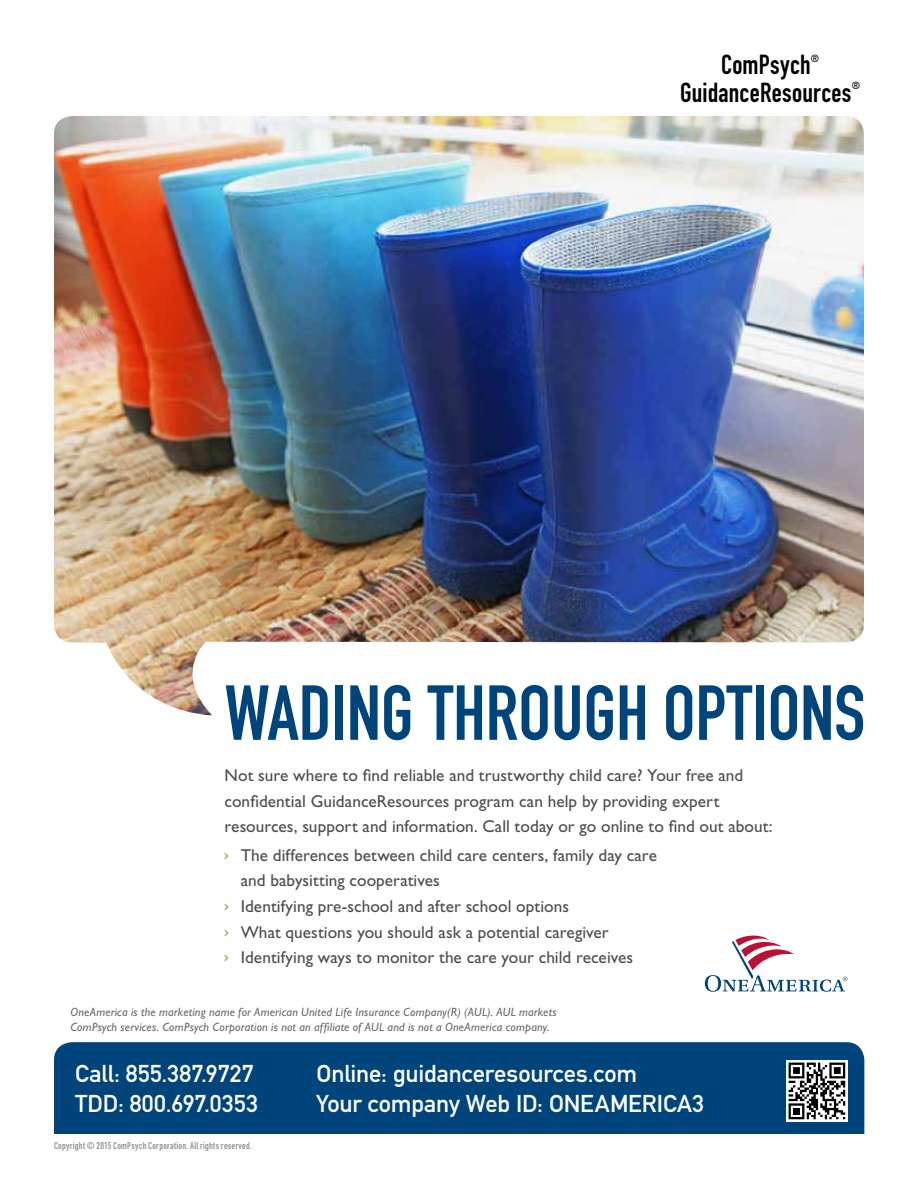
<style>
.page{position:relative;width:918px;height:1188px;background:#fff}
.page>*{position:absolute;margin:0;border:0;box-sizing:border-box;transform-origin:0 0}
.t1{font:76.5px "DIN Engschrift LT Alternate";color:#00447c}
.t2{font:27.15px "DIN Engschrift LT Alternate";letter-spacing:.01em;color:#000}
.t3{font:24px "DIN Mittelschrift LT";color:#fff}
.t4{font:17.25px/25.5px "Gill Sans Std";color:#4d4d4f}
.t5{font:italic 12px/15px "Gill Sans Std";letter-spacing:.015em;color:#696a6c}
.t6{font:10.35px "DIN Engschrift LT Alternate";color:#000}
.t7{font:9.75px "DIN Engschrift LT Alternate";letter-spacing:.025em;color:#939598}
.s1{font-family:"DIN Engschrift LT Alternate";font-size:18px;color:#8db04e}
</style>
<div class="page">
<div style="left:54px;top:1042px;width:810px;height:92px;background:#00447c"></div>
<img style="left:54px;top:116px;width:810px;height:600px">
<svg style="left:786px;top:1060px;width:62px;height:62px"></svg>
<svg style="left:789px;top:1063px;width:56px;height:56px"></svg>
<svg style="left:705px;top:936px;width:142px;height:56px"></svg>
<h2 class="t2" style="left:721px;top:49px;width:91px">ComPsych</h2>
<p class="t6" style="left:811px;top:52px;width:10px">®</p>
<h2 class="t2" style="left:680px;top:76px;width:173px">GuidanceResources</h2>
<p class="t6" style="left:852px;top:79px;width:10px">®</p>
<h1 class="t1" style="left:225px;top:668px;width:642px">WADING THROUGH OPTIONS</h1>
<p class="t4" style="left:225px;top:763px;width:550px">Not sure where to find reliable and trustworthy child care? Your free and confidential GuidanceResources program can help by providing expert resources, support and information. Call today or go online to find out about:</p>
<p class="t4" style="left:225px;top:843px;width:434px"><span class="s1">›</span> The differences between child care centers, family day care</p>
<p class="t4" style="left:241px;top:868px;width:201px">and babysitting cooperatives</p>
<p class="t4" style="left:225px;top:894px;width:346px"><span class="s1">›</span> Identifying pre-school and after school options</p>
<p class="t4" style="left:225px;top:919px;width:386px"><span class="s1">›</span> What questions you should ask a potential caregiver</p>
<p class="t4" style="left:225px;top:945px;width:410px"><span class="s1">›</span> Identifying ways to monitor the care your child receives</p>
<p class="t5" style="left:70px;top:1005px;width:488px">OneAmerica is the marketing name for American United Life Insurance Company(R) (AUL). AUL markets<br>ComPsych services. ComPsych Corporation is not an affiliate of AUL and is not a OneAmerica company.</p>
<h3 class="t3" style="left:75px;top:1059px;width:180px">Call: 855.387.9727</h3>
<h3 class="t3" style="left:317px;top:1059px;width:322px">Online: guidanceresources.com</h3>
<h3 class="t3" style="left:75px;top:1089px;width:184px">TDD: 800.697.0353</h3>
<h3 class="t3" style="left:317px;top:1089px;width:389px">Your company Web ID: ONEAMERICA3</h3>
<p class="t7" style="left:54px;top:1139px;width:199px">Copyright © 2015 ComPsych Corporation. All rights reserved.</p>
</div>
